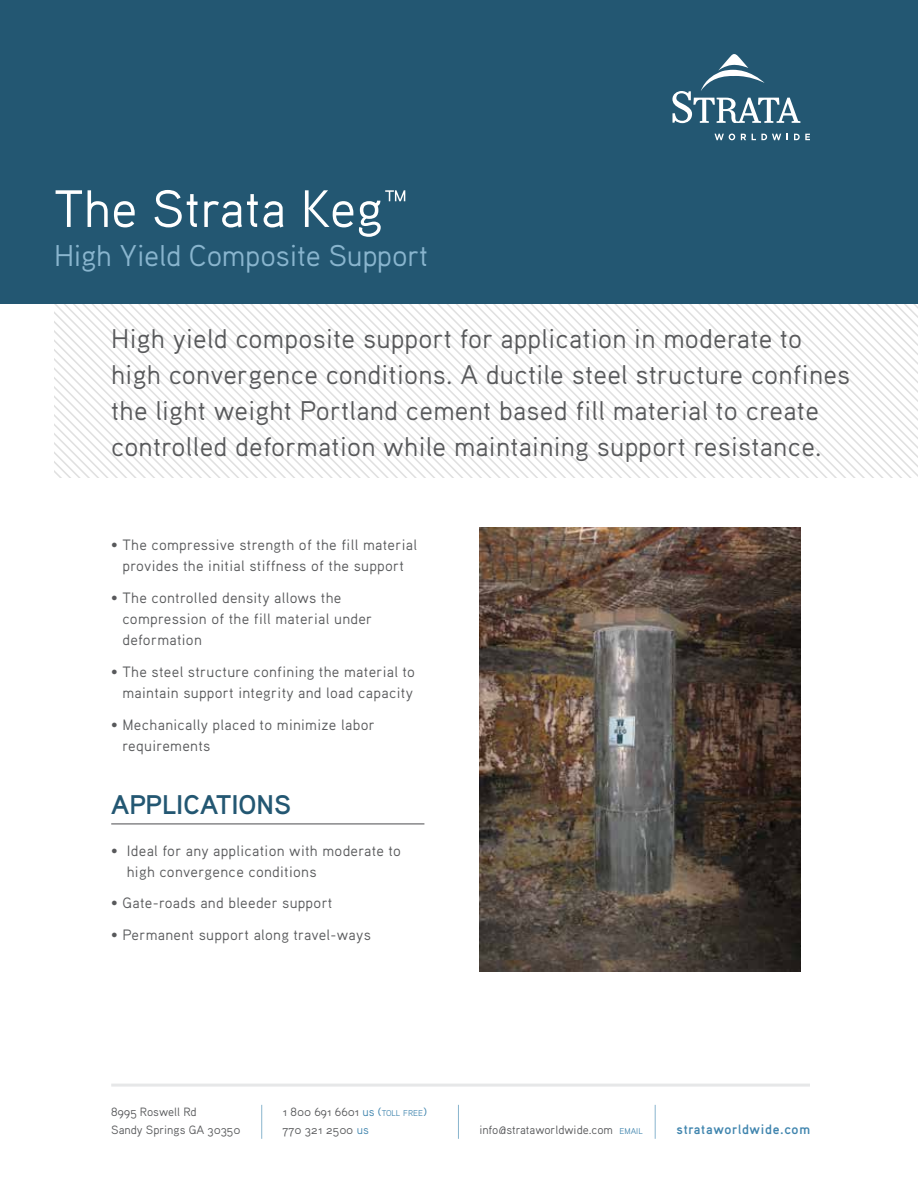
<style>
.page{position:relative;width:918px;height:1188px;background:#fff}
.page>*{position:absolute;margin:0;border:0;box-sizing:border-box;transform-origin:0 0}
.t1{font:52.5px "Aaux Pro Regular OSF";color:#fff}
.t2{font:30px "Aaux Pro Regular OSF";letter-spacing:-.01em;color:#89b5ce}
.t3{font:27px/36px "Aaux Pro Regular OSF";letter-spacing:.01em;color:#58595b}
.t4{font:700 27px "Aaux Pro";color:#235772}
.t5{font:15px/21px "Aaux Pro Regular OSF";letter-spacing:.02em;color:#58595b}
.t6{font:700 13.5px "Aaux Pro";letter-spacing:.05em;color:#4085ae}
.t7{font:12px/18px "Aaux Pro Regular OSF";color:#58595b}
.s1{color:#4085ae}
.s2{font-size:8.4px;color:#4085ae}
</style>
<div class="page">
<svg style="left:421px;top:303px;width:10px;height:174px"></svg>
<svg style="left:449px;top:303px;width:10px;height:174px"></svg>
<svg style="left:468px;top:303px;width:9px;height:174px"></svg>
<svg style="left:477px;top:303px;width:10px;height:174px"></svg>
<svg style="left:487px;top:303px;width:9px;height:174px"></svg>
<svg style="left:496px;top:303px;width:9px;height:174px"></svg>
<svg style="left:505px;top:303px;width:10px;height:174px"></svg>
<svg style="left:515px;top:303px;width:9px;height:174px"></svg>
<svg style="left:524px;top:303px;width:9px;height:174px"></svg>
<svg style="left:533px;top:303px;width:10px;height:174px"></svg>
<svg style="left:543px;top:303px;width:9px;height:174px"></svg>
<svg style="left:552px;top:303px;width:9px;height:174px"></svg>
<svg style="left:561px;top:303px;width:10px;height:174px"></svg>
<svg style="left:571px;top:303px;width:9px;height:174px"></svg>
<svg style="left:580px;top:303px;width:9px;height:174px"></svg>
<svg style="left:589px;top:303px;width:10px;height:174px"></svg>
<svg style="left:599px;top:303px;width:9px;height:174px"></svg>
<svg style="left:608px;top:303px;width:9px;height:174px"></svg>
<svg style="left:617px;top:303px;width:10px;height:174px"></svg>
<svg style="left:627px;top:303px;width:9px;height:174px"></svg>
<svg style="left:636px;top:303px;width:9px;height:174px"></svg>
<svg style="left:645px;top:303px;width:10px;height:174px"></svg>
<svg style="left:655px;top:303px;width:9px;height:174px"></svg>
<svg style="left:664px;top:303px;width:9px;height:174px"></svg>
<svg style="left:673px;top:303px;width:245px;height:174px"></svg>
<div style="left:0;top:0;width:918px;height:303px;background:#235772"></div>
<svg style="left:715px;top:134px;width:20px;height:6px"></svg>
<svg style="left:741px;top:134px;width:5px;height:6px"></svg>
<svg style="left:752px;top:134px;width:29px;height:6px"></svg>
<svg style="left:794px;top:134px;width:16px;height:6px"></svg>
<svg style="left:672px;top:54px;width:128px;height:69px"></svg>
<hr style="left:111px;top:823px;width:313px;height:1px;background:#5f6062">
<hr style="left:111px;top:1084px;width:699px;height:3px;background:#e6e7e8">
<hr style="left:261px;top:1105px;width:1px;height:34px;background:#89b5ce">
<hr style="left:458px;top:1105px;width:1px;height:34px;background:#89b5ce">
<hr style="left:655px;top:1105px;width:1px;height:34px;background:#89b5ce">
<img style="left:479px;top:528px;width:321px;height:443px">
<h1 class="t1" style="left:54px;top:176px;width:356px">The Strata Keg™</h1>
<h2 class="t2" style="left:54px;top:237px;width:376px">High Yield Composite Support</h2>
<p class="t3" style="left:111px;top:319px;width:741px">High yield composite support for application in moderate to high convergence conditions. A ductile steel structure confines the light weight Portland cement based fill material to create controlled deformation while maintaining support resistance.</p>
<p class="t5" style="left:111px;top:534px;width:307px;text-align:center">• The compressive strength of the fill material provides the initial stiffness of the support</p>
<p class="t5" style="left:122px;top:587px;width:251px;text-indent:-11px">• The controlled density allows the compression of the fill material under deformation</p>
<p class="t5" style="left:111px;top:661px;width:305px;text-align:right">• The steel structure confining the material to maintain support integrity and load capacity</p>
<p class="t5" style="left:122px;top:714px;width:254px;text-indent:-11px">• Mechanically placed to minimize labor requirements</p>
<h3 class="t4" style="left:111px;top:788px;width:181px">APPLICATIONS</h3>
<p class="t5" style="left:127px;top:839px;width:276px;text-indent:-16px">• Ideal for any application with moderate to high convergence conditions</p>
<p class="t5" style="left:111px;top:892px;width:223px">• Gate-roads and bleeder support</p>
<p class="t5" style="left:111px;top:924px;width:261px">• Permanent support along travel-ways</p>
<p class="t7" style="left:111px;top:1102px;width:131px">8995 Roswell Rd<br>Sandy Springs GA 30350</p>
<p class="t7" style="left:283px;top:1102px;width:146px">1 800 691 6601 <span class="s1">us (</span><span class="s2">TOLL FREE</span><span class="s1">)<br></span>770 321 2500 <span class="s1">us</span></p>
<p class="t7" style="left:479px;top:1120px;width:165px">info@strataworldwide.com <span class="s2">EMAIL</span></p>
<p class="t6" style="left:677px;top:1120px;width:135px">strataworldwide.com</p>
</div>
